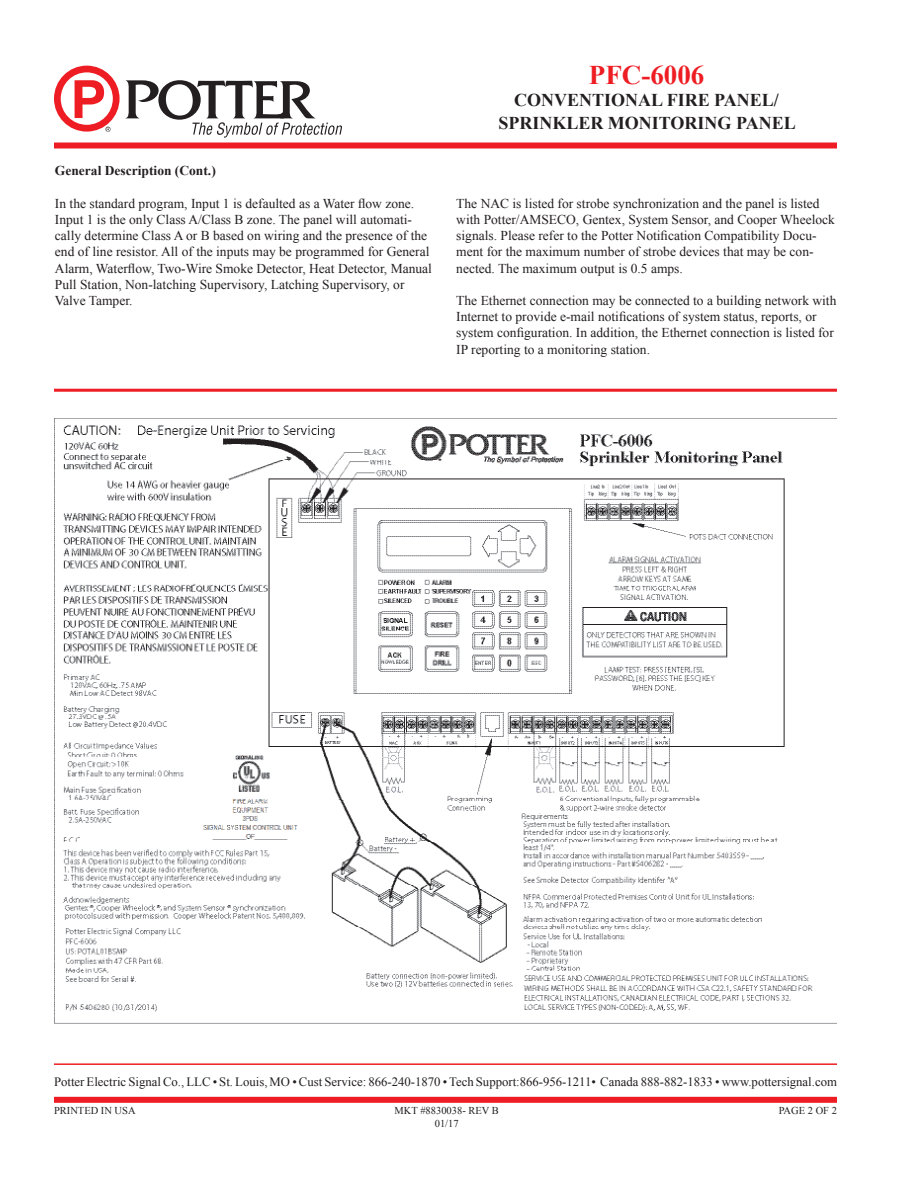
<style>
.page{position:relative;width:918px;height:1188px;background:#fff}
.page>*{position:absolute;margin:0;border:0;box-sizing:border-box;transform-origin:0 0}
.t1{font:700 27px "Times New Roman";color:#ee1d23}
.t2{font:700 18px/22.5px "Times New Roman";color:#231f20;text-align:center}
.t3{font:13.5px/16.2px "Times New Roman";color:#231f20}
.t4{font:700 13.5px "Times New Roman";color:#231f20}
.t5{font:12.75px "Times New Roman";color:#231f20}
.t6{font:10.5px "Times New Roman";color:#231f20}
</style>
<div class="page">
<div style="left:54px;top:142px;width:783px;height:6px;background:#ee1d23"></div>
<svg style="left:54px;top:66px;width:66px;height:66px"></svg>
<svg style="left:126px;top:80px;width:216px;height:58px"></svg>
<img style="left:55px;top:425px;width:782px;height:598px">
<hr style="left:54px;top:389px;width:783px;height:3px;background:#ee1d23">
<div style="left:54px;top:1097px;width:783px;height:6px;background:#ee1d23"></div>
<hr style="left:54px;top:1063px;width:783px;height:2px;background:#ee1d23">
<h1 class="t1" style="left:589px;top:56px;width:117px">PFC-6006</h1>
<h2 class="t2" style="left:498px;top:89px;width:299px">CONVENTIONAL FIRE PANEL/<br>SPRINKLER MONITORING PANEL</h2>
<p class="t4" style="left:55px;top:162px;width:162px">General Description (Cont.)</p>
<p class="t3" style="left:55px;top:195px;width:378px">In the standard program, Input 1 is defaulted as a Water flow zone.<br>Input 1 is the only Class A/Class B zone. The panel will automati&shy;cally determine Class A or B based on wiring and the presence of the end of line resistor. All of the inputs may be programmed for General Alarm, Waterflow, Two-Wire Smoke Detector, Heat Detector, Manual Pull Station, Non-latching Supervisory, Latching Supervisory, or Valve Tamper.</p>
<p class="t3" style="left:456px;top:195px;width:380px">The NAC is listed for strobe synchronization and the panel is listed with Potter/AMSECO, Gentex, System Sensor, and Cooper Wheelock signals. Please refer to the Potter Notification Compatibility Docu&shy;ment for the maximum number of strobe devices that may be con&shy;nected. The maximum output is 0.5 amps.</p>
<p class="t3" style="left:456px;top:292px;width:382px">The Ethernet connection may be connected to a building network with Internet to provide e-mail notifications of system status, reports, or system configuration. In addition, the Ethernet connection is listed for IP reporting to a monitoring station.</p>
<p class="t5" style="left:54px;top:1073px;width:785px">Potter Electric Signal Co., LLC • St. Louis, MO • Cust Service: 866-240-1870 • Tech Support:866-956-1211• Canada 888-882-1833 • www.pottersignal.com</p>
<p class="t6" style="left:54px;top:1104px;width:83px">PRINTED IN USA</p>
<p class="t6" style="left:395px;top:1104px;width:106px">MKT #8830038- REV B</p>
<p class="t6" style="left:779px;top:1104px;width:60px">PAGE 2 OF 2</p>
<p class="t6" style="left:435px;top:1116px;width:25px">01/17</p>
</div>
